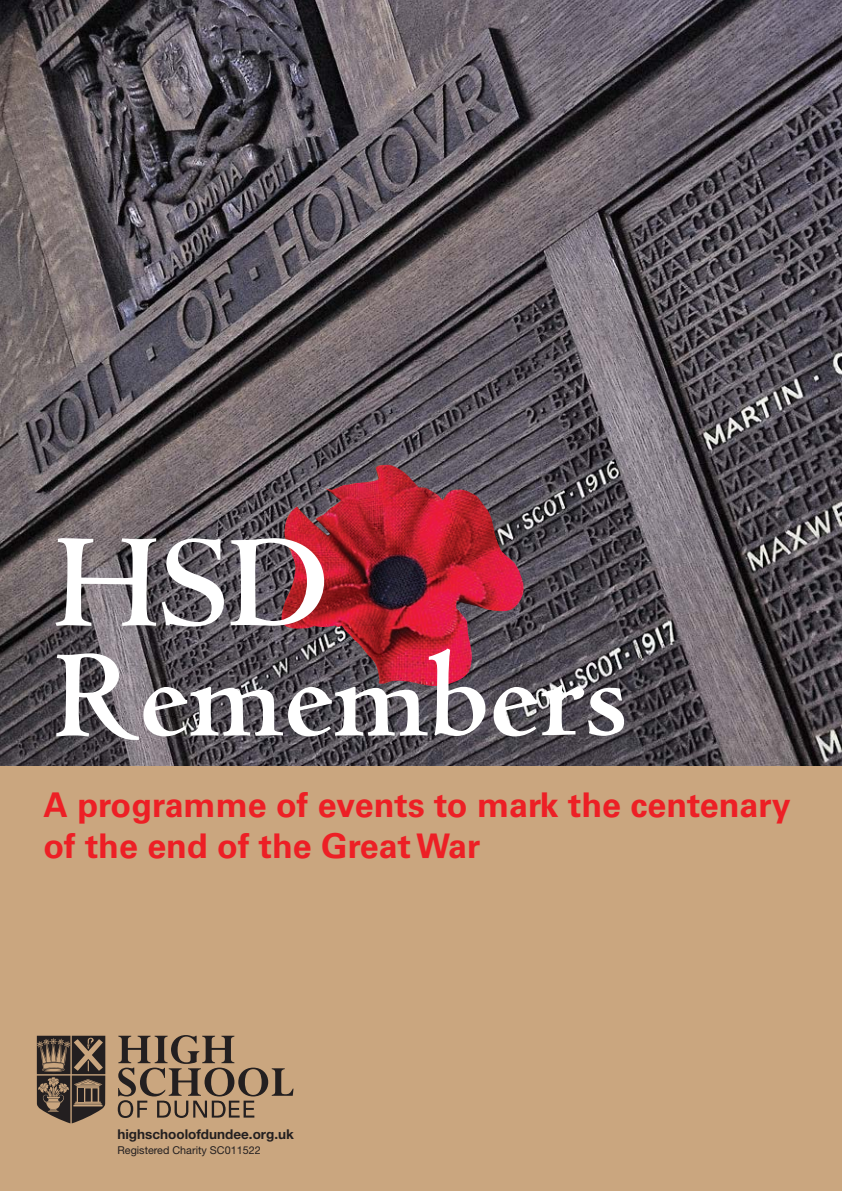
<style>
.page{position:relative;width:842px;height:1191px;background:#caa67f}
.page>*{position:absolute;margin:0;border:0;box-sizing:border-box;transform-origin:0 0}
.t1{font:700 138.6px "Mt Centaur";color:#fff}
.t2{font:700 129.8px "Mt Centaur";color:#fff}
.t3{font:700 34px/40.8px "Univers LT Std";color:#ed1f25}
.t4{font:700 13.6px "Helvetica Neue LT Std";color:#231f20}
.t5{font:10.8px "Helvetica Neue LT Std";color:#231f20}
</style>
<div class="page">
<img style="left:1px;top:0;width:841px;height:765px">
<img style="left:281px;top:465px;width:244px;height:223px">
<svg style="left:118px;top:1035px;width:175px;height:83px"></svg>
<svg style="left:37px;top:1035px;width:68px;height:88px"></svg>
<h1 class="t1" style="left:54px;top:508px;width:277px">HSD</h1>
<h2 class="t2" style="left:54px;top:625px;width:576px">Remembers</h2>
<p class="t3" style="left:43px;top:785px;width:749px">A programme of events to mark the centenary of the end of the Great War</p>
<p class="t4" style="left:117px;top:1125px;width:178px">highschoolofdundee.org.uk</p>
<p class="t5" style="left:117px;top:1143px;width:145px">Registered Charity SC011522</p>
</div>
